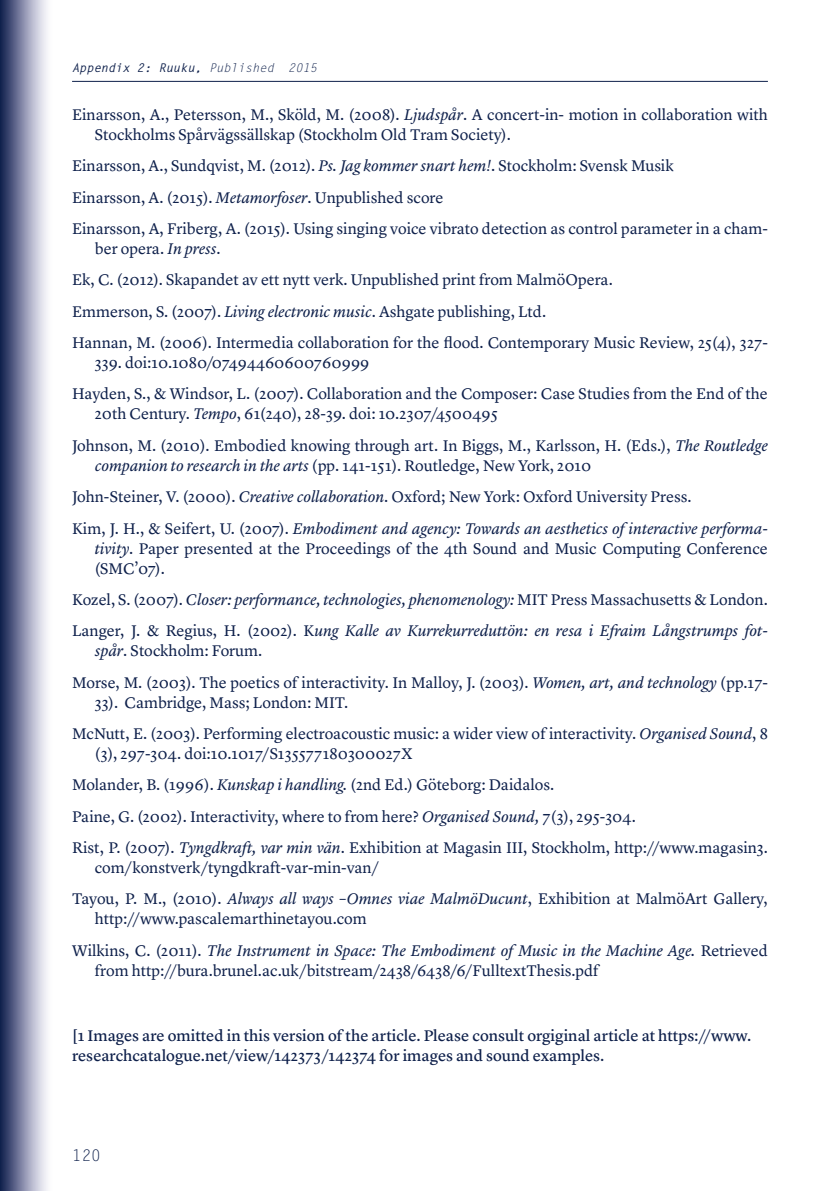
<style>
.page{position:relative;width:840px;height:1191px;background:#fff}
.page>*{position:absolute;margin:0;border:0;box-sizing:border-box;transform-origin:0 0}
.t1{font:16px/31.4px "Lyon Text";color:#0e204b}
.t2{font:italic 16px/31.4px "Lyon Text";letter-spacing:-.005em;color:#0e204b}
.t3{font:16px/20px "Lyon Text Regular No.2";color:#0e204b}
.t4{font:16px "Letter Gothic Std";color:#0e204b}
.t5{font:italic 700 12px "Letter Gothic Std";color:#0e204b}
.s1{font-weight:400}
.s2{font-style:italic}
.s3{font-style:normal}
</style>
<div class="page">
<div style="left:0;top:0;width:54px;height:1191px;background:linear-gradient(to right,#182356,#fff)"></div>
<hr style="left:72px;top:81px;width:695px;height:1px;background:#0e204b">
<p class="t5" style="left:72px;top:60px;width:246px">Appendix 2: Ruuku, <span class="s1">Published 2015</span></p>
<p class="t1" style="left:95px;top:103px;width:674px;line-height:20px;text-indent:-23px">Einarsson, A., Petersson, M., Sköld, M. (2008). <span class="s2">Ljudspår</span>. A concert-in- motion in collaboration with<br>Stockholms Spårvägssällskap (Stockholm Old Tram Society).</p>
<p class="t1" style="left:72px;top:149px;width:697px">Einarsson, A., Sundqvist, M. (2012). <span class="s2">Ps. Jag kommer snart hem!</span>. Stockholm: Svensk Musik<br>Einarsson, A. (2015). <span class="s2">Metamorfoser</span>. Unpublished score<br>Einarsson, A, Friberg, A. (2015). Using singing voice vibrato detection as control parameter in a cham-</p>
<p class="t1" style="left:72px;top:232px;width:697px;text-indent:23px">ber opera. <span class="s2">In press</span>.<br>Ek, C. (2012). Skapandet av ett nytt verk. Unpublished print from MalmöOpera.<br>Emmerson, S. (2007). <span class="s2">Living electronic music</span>. Ashgate publishing, Ltd.<br>Hannan, M. (2006). Intermedia collaboration for the flood. Contemporary Music Review, 25(4), 327-</p>
<p class="t1" style="left:72px;top:346px;width:697px;text-indent:23px">339. doi:10.1080/07494460600760999<br>Hayden, S., &amp; Windsor, L. (2007). Collaboration and the Composer: Case Studies from the End of the</p>
<p class="t1" style="left:72px;top:397px;width:697px;text-indent:23px">20th Century. <span class="s2">Tempo</span>, 61(240), 28-39. doi: 10.2307/4500495<br>Johnson, M. (2010). Embodied knowing through art. In Biggs, M., Karlsson, H. (Eds.), <span class="s2">The Routledge</span></p>
<p class="t1" style="left:72px;top:448px;width:697px;text-indent:23px"><span class="s2">companion to research in the arts</span> (pp. 141-151). Routledge, New York, 2010<br>John-Steiner, V. (2000). <span class="s2">Creative collaboration</span>. Oxford; New York: Oxford University Press.<br>Kim, J. H., &amp; Seifert, U. (2007). <span class="s2">Embodiment and agency: Towards an aesthetics of interactive performa-</span></p>
<p class="t1" style="left:95px;top:537px;width:674px;line-height:20px"><span class="s2">tivity</span>. Paper presented at the Proceedings of the 4th Sound and Music Computing Conference (SMC’07).</p>
<p class="t2" style="left:72px;top:582px;width:697px"><span class="s3">Kozel, S. (2007).</span> Closer: performance, technologies, phenomenology: <span class="s3">MIT Press Massachusetts &amp; London.<br>Langer, J. &amp; Regius, H. (2002). K</span>ung Kalle av Kurrekurreduttön: en resa i Efraim Långstrumps fot-</p>
<p class="t1" style="left:72px;top:634px;width:697px;text-indent:23px"><span class="s2">spår</span>. Stockholm: Forum.<br>Morse, M. (2003). The poetics of interactivity. In Malloy, J. (2003). <span class="s2">Women, art, and technology</span> (pp.17-</p>
<p class="t1" style="left:72px;top:685px;width:697px;text-indent:23px">33). Cambridge, Mass; London: MIT.<br>McNutt, E. (2003). Performing electroacoustic music: a wider view of interactivity. <span class="s2">Organised Sound</span>, 8</p>
<p class="t1" style="left:72px;top:736px;width:697px;text-indent:23px">(3), 297-304. doi:10.1017/S135577180300027X<br>Molander, B. (1996). <span class="s2">Kunskap i handling.</span> (2nd Ed.) Göteborg: Daidalos.<br>Paine, G. (2002). Interactivity, where to from here? <span class="s2">Organised Sound,</span> 7(3), 295-304.<br>Rist, P. (2007). <span class="s2">Tyngdkraft, var min vän</span>. Exhibition at Magasin III, Stockholm, http://www.magasin3.</p>
<p class="t1" style="left:72px;top:850px;width:697px;text-indent:23px">com/konstverk/tyngdkraft-var-min-van/<br>Tayou, P. M., (2010). <span class="s2">Always all ways –Omnes viae MalmöDucunt</span>, Exhibition at MalmöArt Gallery,</p>
<p class="t1" style="left:72px;top:902px;width:697px;text-indent:23px">http://www.pascalemarthinetayou.com<br>Wilkins, C. (2011). <span class="s2">The Instrument in Space: The Embodiment of Music in the Machine Age.</span> Retrieved</p>
<p class="t1" style="left:95px;top:953px;width:505px">from http://bura.brunel.ac.uk/bitstream/2438/6438/6/FulltextThesis.pdf</p>
<p class="t3" style="left:72px;top:1024px;width:680px">[1 Images are omitted in this version of the article. Please consult orgiginal article at https://www. researchcatalogue.net/view/142373/142374 for images and sound examples.</p>
<p class="t4" style="left:72px;top:1146px;width:30px">120</p>
</div>
